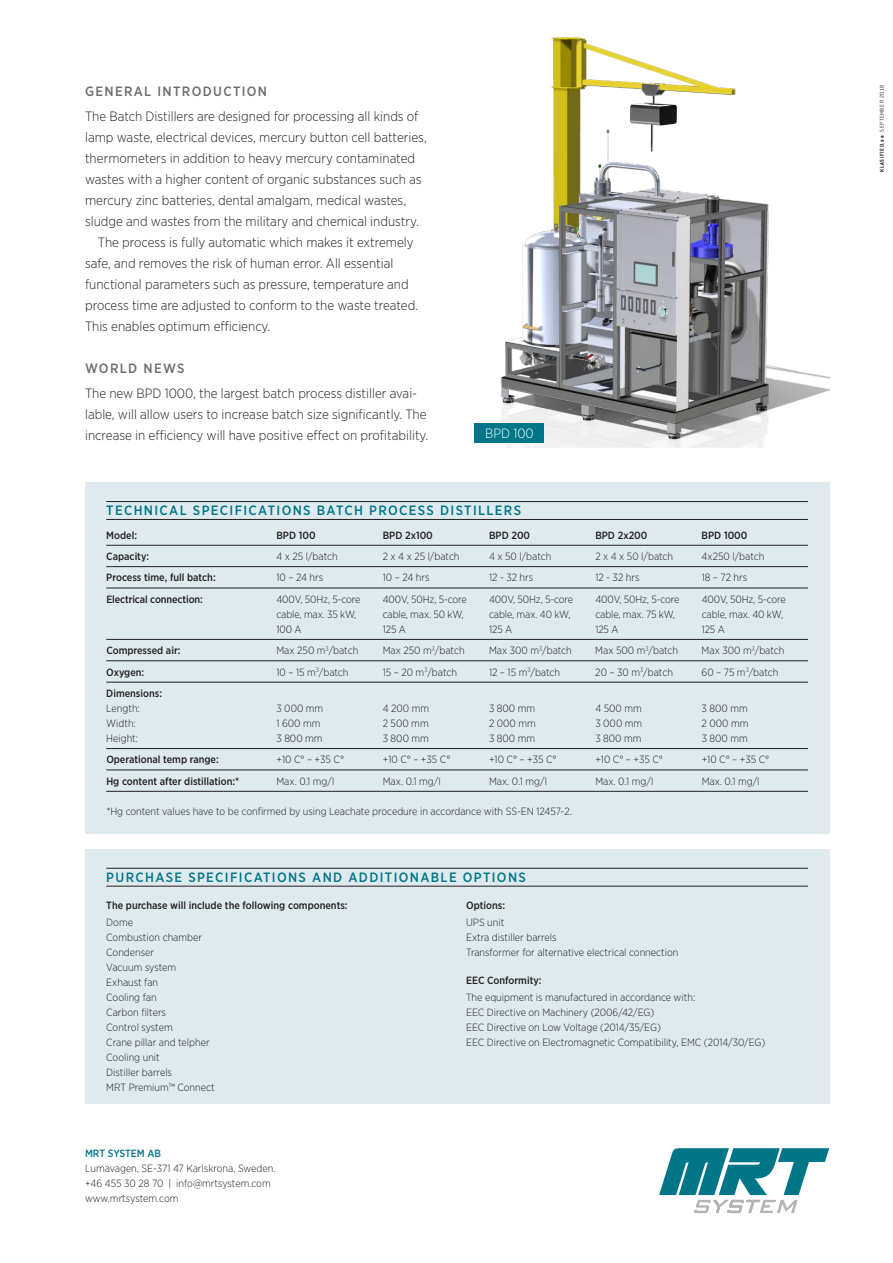
<style>
.page{position:relative;width:893px;height:1263px;background:#fff}
.page>*{position:absolute;margin:0;border:0;box-sizing:border-box;transform-origin:0 0}
.t1{font:300 13.5px/21px "Gotham Narrow";color:#231f20}
.t2{font:500 13.5px "Gotham Narrow";letter-spacing:.1em;color:#007688}
.t3{font:500 13.5px "Gotham Narrow";letter-spacing:.1em;color:#6c6d70}
.t4{font:300 13.5px "Gotham Narrow";color:#fff}
.t5{font:300 10.5px/15px "Gotham Narrow";color:#231f20}
.t6{font:500 10.5px "Gotham Narrow";color:#231f20}
.t7{font:500 10.5px "Gotham Narrow";color:#007688}
.t8{font:300 6px "Conduit ITC";letter-spacing:.1em;color:#231f20}
.s1{font-weight:700}
</style>
<div class="page">
<div style="left:85px;top:849px;width:744px;height:255px;background:#deeaee"></div>
<div style="left:85px;top:482px;width:744px;height:351px;background:#deeaee"></div>
<hr style="left:106px;top:545px;width:702px;height:1px;background:#231f20">
<hr style="left:106px;top:566px;width:702px;height:1px;background:#231f20">
<hr style="left:106px;top:588px;width:702px;height:1px;background:#231f20">
<hr style="left:106px;top:639px;width:702px;height:1px;background:#231f20">
<hr style="left:106px;top:660px;width:702px;height:1px;background:#231f20">
<hr style="left:106px;top:682px;width:702px;height:1px;background:#231f20">
<hr style="left:106px;top:748px;width:702px;height:1px;background:#231f20">
<hr style="left:106px;top:770px;width:702px;height:1px;background:#231f20">
<hr style="left:106px;top:791px;width:702px;height:1px;background:#231f20">
<hr style="left:106px;top:519px;width:702px;height:1px;background:#231f20">
<hr style="left:106px;top:501px;width:702px;height:1px;background:#231f20">
<hr style="left:106px;top:886px;width:702px;height:1px;background:#231f20">
<hr style="left:106px;top:868px;width:702px;height:1px;background:#231f20">
<svg style="left:659px;top:1148px;width:170px;height:65px"></svg>
<img style="left:501px;top:37px;width:328px;height:411px">
<div style="left:474px;top:423px;width:70px;height:20px;background:#007688"></div>
<p class="t3" style="left:85px;top:83px;width:184px">GENERAL INTRODUCTION</p>
<p class="t1" style="left:85px;top:106px;width:335px">The Batch Distillers are designed for processing all kinds of</p>
<p class="t1" style="left:85px;top:127px;width:343px">lamp waste, electrical devices, mercury button cell batteries,</p>
<p class="t1" style="left:85px;top:148px;width:332px">thermometers in addition to heavy mercury contaminated</p>
<p class="t1" style="left:85px;top:169px;width:338px">wastes with a higher content of organic substances such as</p>
<p class="t1" style="left:85px;top:190px;width:323px">mercury zinc batteries, dental amalgam, medical wastes,</p>
<p class="t1" style="left:85px;top:211px;width:335px">sludge and wastes from the military and chemical industry.</p>
<p class="t1" style="left:98px;top:232px;width:317px">The process is fully automatic which makes it extremely</p>
<p class="t1" style="left:85px;top:253px;width:310px">safe, and removes the risk of human error. All essential</p>
<p class="t1" style="left:85px;top:274px;width:325px">functional parameters such as pressure, temperature and</p>
<p class="t1" style="left:85px;top:295px;width:335px">process time are adjusted to conform to the waste treated.</p>
<p class="t1" style="left:85px;top:316px;width:187px">This enables optimum efficiency.</p>
<p class="t3" style="left:85px;top:360px;width:101px">WORLD NEWS</p>
<p class="t1" style="left:85px;top:383px;width:345px">The new BPD 1000, the largest batch process distiller avai&shy;lable, will allow users to increase batch size significantly. The increase in efficiency will have positive effect on profitability.</p>
<p class="t4" style="left:485px;top:425px;width:50px">BPD 100</p>
<p class="t2" style="left:106px;top:502px;width:416px">TECHNICAL SPECIFICATIONS BATCH PROCESS DISTILLERS</p>
<p class="t6" style="left:106px;top:528px;width:32px">Model:</p>
<p class="t6" style="left:276px;top:528px;width:41px">BPD 100</p>
<p class="t6" style="left:383px;top:528px;width:52px">BPD 2x100</p>
<p class="t6" style="left:489px;top:528px;width:43px">BPD 200</p>
<p class="t6" style="left:595px;top:528px;width:54px">BPD 2x200</p>
<p class="t6" style="left:702px;top:528px;width:47px">BPD 1000</p>
<p class="t6" style="left:106px;top:550px;width:44px">Capacity:</p>
<p class="t5" style="left:276px;top:549px;width:63px">4 x 25 l/batch</p>
<p class="t5" style="left:383px;top:549px;width:78px">2 x 4 x 25 l/batch</p>
<p class="t5" style="left:489px;top:549px;width:64px">4 x 50 l/batch</p>
<p class="t5" style="left:595px;top:549px;width:79px">2 x 4 x 50 l/batch</p>
<p class="t5" style="left:702px;top:549px;width:64px">4x250 l/batch</p>
<p class="t6" style="left:106px;top:571px;width:111px">Process time, full batch:</p>
<p class="t5" style="left:276px;top:570px;width:48px">10 – 24 hrs</p>
<p class="t5" style="left:383px;top:570px;width:48px">10 – 24 hrs</p>
<p class="t5" style="left:489px;top:570px;width:46px">12 - 32 hrs</p>
<p class="t5" style="left:595px;top:570px;width:46px">12 - 32 hrs</p>
<p class="t5" style="left:702px;top:570px;width:47px">18 – 72 hrs</p>
<p class="t6" style="left:106px;top:592px;width:98px">Electrical connection:</p>
<p class="t5" style="left:276px;top:591px;width:86px">400V, 50Hz, 5-core</p>
<p class="t5" style="left:383px;top:591px;width:86px">400V, 50Hz, 5-core</p>
<p class="t5" style="left:489px;top:591px;width:86px">400V, 50Hz, 5-core</p>
<p class="t5" style="left:595px;top:591px;width:86px">400V, 50Hz, 5-core</p>
<p class="t5" style="left:702px;top:591px;width:86px">400V, 50Hz, 5-core</p>
<p class="t5" style="left:276px;top:606px;width:81px">cable, max. 35 kW,</p>
<p class="t5" style="left:383px;top:606px;width:82px">cable, max. 50 kW,</p>
<p class="t5" style="left:489px;top:606px;width:83px">cable, max. 40 kW,</p>
<p class="t5" style="left:595px;top:606px;width:81px">cable, max. 75 kW,</p>
<p class="t5" style="left:702px;top:606px;width:83px">cable, max. 40 kW,</p>
<p class="t5" style="left:276px;top:621px;width:27px">100 A</p>
<p class="t5" style="left:383px;top:621px;width:25px">125 A</p>
<p class="t5" style="left:489px;top:621px;width:25px">125 A</p>
<p class="t5" style="left:595px;top:621px;width:25px">125 A</p>
<p class="t5" style="left:702px;top:621px;width:25px">125 A</p>
<p class="t6" style="left:106px;top:644px;width:76px">Compressed air:</p>
<p class="t5" style="left:276px;top:643px;width:83px">Max 250 m<sup>3</sup>/batch</p>
<p class="t5" style="left:383px;top:643px;width:83px">Max 250 m<sup>3</sup>/batch</p>
<p class="t5" style="left:489px;top:643px;width:84px">Max 300 m<sup>3</sup>/batch</p>
<p class="t5" style="left:595px;top:643px;width:84px">Max 500 m<sup>3</sup>/batch</p>
<p class="t5" style="left:702px;top:643px;width:84px">Max 300 m<sup>3</sup>/batch</p>
<p class="t6" style="left:106px;top:665px;width:39px">Oxygen:</p>
<p class="t5" style="left:276px;top:664px;width:74px">10 – 15 m<sup>3</sup>/batch</p>
<p class="t5" style="left:383px;top:664px;width:76px">15 – 20 m<sup>3</sup>/batch</p>
<p class="t5" style="left:489px;top:664px;width:73px">12 – 15 m<sup>3</sup>/batch</p>
<p class="t5" style="left:595px;top:664px;width:79px">20 – 30 m<sup>3</sup>/batch</p>
<p class="t5" style="left:702px;top:664px;width:78px">60 – 75 m<sup>3</sup>/batch</p>
<p class="t6" style="left:106px;top:687px;width:57px">Dimensions:</p>
<p class="t5" style="left:106px;top:700px;width:35px">Length:</p>
<p class="t5" style="left:276px;top:700px;width:48px">3 000 mm</p>
<p class="t5" style="left:383px;top:700px;width:48px">4 200 mm</p>
<p class="t5" style="left:489px;top:700px;width:48px">3 800 mm</p>
<p class="t5" style="left:595px;top:700px;width:48px">4 500 mm</p>
<p class="t5" style="left:702px;top:700px;width:48px">3 800 mm</p>
<p class="t5" style="left:106px;top:715px;width:31px">Width:</p>
<p class="t5" style="left:276px;top:715px;width:46px">1 600 mm</p>
<p class="t5" style="left:383px;top:715px;width:47px">2 500 mm</p>
<p class="t5" style="left:489px;top:715px;width:48px">2 000 mm</p>
<p class="t5" style="left:595px;top:715px;width:48px">3 000 mm</p>
<p class="t5" style="left:702px;top:715px;width:48px">2 000 mm</p>
<p class="t5" style="left:106px;top:730px;width:33px">Height:</p>
<p class="t5" style="left:276px;top:730px;width:48px">3 800 mm</p>
<p class="t5" style="left:383px;top:730px;width:48px">3 800 mm</p>
<p class="t5" style="left:489px;top:730px;width:48px">3 800 mm</p>
<p class="t5" style="left:595px;top:730px;width:48px">3 800 mm</p>
<p class="t5" style="left:702px;top:730px;width:48px">3 800 mm</p>
<p class="t6" style="left:106px;top:753px;width:114px">Operational temp range:</p>
<p class="t5" style="left:276px;top:752px;width:69px">+10 C° – +35 C°</p>
<p class="t5" style="left:383px;top:752px;width:69px">+10 C° – +35 C°</p>
<p class="t5" style="left:489px;top:752px;width:69px">+10 C° – +35 C°</p>
<p class="t5" style="left:595px;top:752px;width:69px">+10 C° – +35 C°</p>
<p class="t5" style="left:702px;top:752px;width:69px">+10 C° – +35 C°</p>
<p class="t6" style="left:106px;top:774px;width:135px">Hg content after distillation:*</p>
<p class="t5" style="left:276px;top:773px;width:59px">Max. 0.1 mg/l</p>
<p class="t5" style="left:383px;top:773px;width:59px">Max. 0.1 mg/l</p>
<p class="t5" style="left:489px;top:773px;width:59px">Max. 0.1 mg/l</p>
<p class="t5" style="left:595px;top:773px;width:59px">Max. 0.1 mg/l</p>
<p class="t5" style="left:702px;top:773px;width:59px">Max. 0.1 mg/l</p>
<p class="t5" style="left:106px;top:803px;width:467px">*Hg content values have to be confirmed by using Leachate procedure in accordance with SS-EN 12457-2.</p>
<p class="t2" style="left:106px;top:869px;width:421px">PURCHASE SPECIFICATIONS AND ADDITIONABLE OPTIONS</p>
<p class="t6" style="left:106px;top:898px;width:243px">The purchase will include the following components:</p>
<p class="t5" style="left:106px;top:914px;width:110px">Dome<br>Combustion chamber<br>Condenser<br>Vacuum system<br>Exhaust fan<br>Cooling fan<br>Carbon filters<br>Control system<br>Crane pillar and telpher<br>Cooling unit<br>Distiller barrels<br>MRT Premium™ Connect</p>
<p class="t7" style="left:85px;top:1146px;width:78px">MRT SYSTEM AB</p>
<p class="t5" style="left:85px;top:1160px;width:192px">Lumavagen, SE-371 47 Karlskrona, Sweden. +46 455 30 28 70 | info@mrtsystem.com www.mrtsystem.com</p>
<p class="t6" style="left:466px;top:899px;width:40px">Options:</p>
<p class="t5" style="left:466px;top:915px;width:214px">UPS unit<br>Extra distiller barrels<br>Transformer for alternative electrical connection</p>
<p class="t6" style="left:466px;top:973px;width:77px">EEC Conformity:</p>
<p class="t5" style="left:466px;top:989px;width:301px">The equipment is manufactured in accordance with:<br>EEC Directive on Machinery (2006/42/EG)<br>EEC Directive on Low Voltage (2014/35/EG)<br>EEC Directive on Electromagnetic Compatibility, EMC (2014/30/EG)</p>
<p class="t8" style="left:879px;top:172px;width:89px;rotate:-90deg"><span class="s1">KLASIFIED.se</span> SEPTEMBER 2018</p>
</div>
